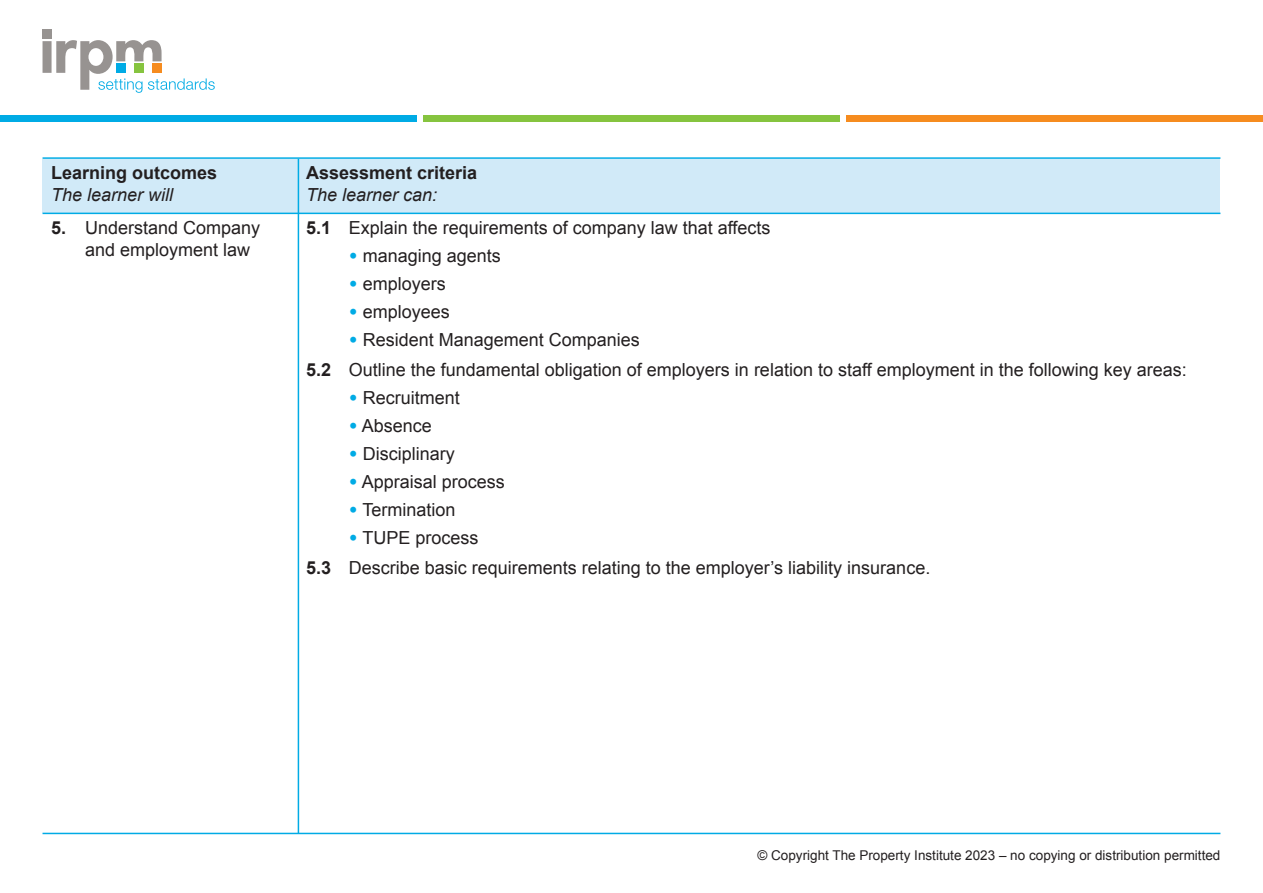
<style>
.page{position:relative;width:1263px;height:893px;background:#fff}
.page>*{position:absolute;margin:0;border:0;box-sizing:border-box;transform-origin:0 0}
.t1{font:18px/30.2px "Arial";color:#231f20}
.t2{font:700 18px "Arial";color:#231f20}
.t3{font:italic 18px "Arial";color:#231f20}
.t4{font:13.5px "Arial";color:#231f20}
.s1{font-weight:700}
.s2{font-weight:900;color:#00abe5}
</style>
<div class="page">
<div style="left:43px;top:30px;width:9px;height:9px;background:#979391"></div>
<svg style="left:43px;top:40px;width:172px;height:53px"></svg>
<div style="left:0;top:115px;width:417px;height:6px;background:#00abe5"></div>
<div style="left:423px;top:115px;width:417px;height:6px;background:#86c43f"></div>
<div style="left:846px;top:115px;width:417px;height:6px;background:#f68c1f"></div>
<div style="left:43px;top:159px;width:1177px;height:54px;background:#d1eaf8"></div>
<hr style="left:43px;top:213px;width:1177px;height:1px;background:#00abe5">
<hr style="left:298px;top:159px;width:1px;height:674px;background:#00abe5">
<hr style="left:43px;top:833px;width:1177px;height:1px;background:#00abe5">
<hr style="left:43px;top:157px;width:1177px;height:2px;background:#00abe5">
<p class="t2" style="left:51px;top:161px;width:168px">Learning outcomes</p>
<p class="t2" style="left:306px;top:161px;width:173px">Assessment criteria</p>
<p class="t3" style="left:51px;top:183px;width:124px">The learner will</p>
<p class="t3" style="left:306px;top:183px;width:133px">The learner can:</p>
<p class="t1" style="left:85px;top:217px;width:177px;line-height:21.6px;text-indent:-34px"><span class="s1">5.</span> Understand Company and employment law</p>
<p class="t1" style="left:306px;top:213px;width:466px"><span class="s1">5.1</span> Explain the requirements of company law that affects</p>
<p class="t1" style="left:349px;top:241px;width:154px"><span class="s2">•</span> managing agents</p>
<p class="t1" style="left:349px;top:269px;width:99px"><span class="s2">•</span> employers</p>
<p class="t1" style="left:349px;top:297px;width:103px"><span class="s2">•</span> employees</p>
<p class="t1" style="left:306px;top:325px;width:882px;text-indent:43px"><span class="s2">•</span> Resident Management Companies<br><span class="s1">5.2</span> Outline the fundamental obligation of employers in relation to staff employment in the following key areas:</p>
<p class="t1" style="left:349px;top:383px;width:113px"><span class="s2">•</span> Recruitment</p>
<p class="t1" style="left:349px;top:411px;width:85px"><span class="s2">•</span> Absence</p>
<p class="t1" style="left:349px;top:439px;width:108px"><span class="s2">•</span> Disciplinary</p>
<p class="t1" style="left:349px;top:467px;width:158px"><span class="s2">•</span> Appraisal process</p>
<p class="t1" style="left:349px;top:495px;width:108px"><span class="s2">•</span> Termination</p>
<p class="t1" style="left:306px;top:523px;width:626px;text-indent:43px"><span class="s2">•</span> TUPE process<br><span class="s1">5.3</span> Describe basic requirements relating to the employer’s liability insurance.</p>
<p class="t4" style="left:757px;top:847px;width:464px">© Copyright The Property Institute 2023 – no copying or distribution permitted</p>
</div>
